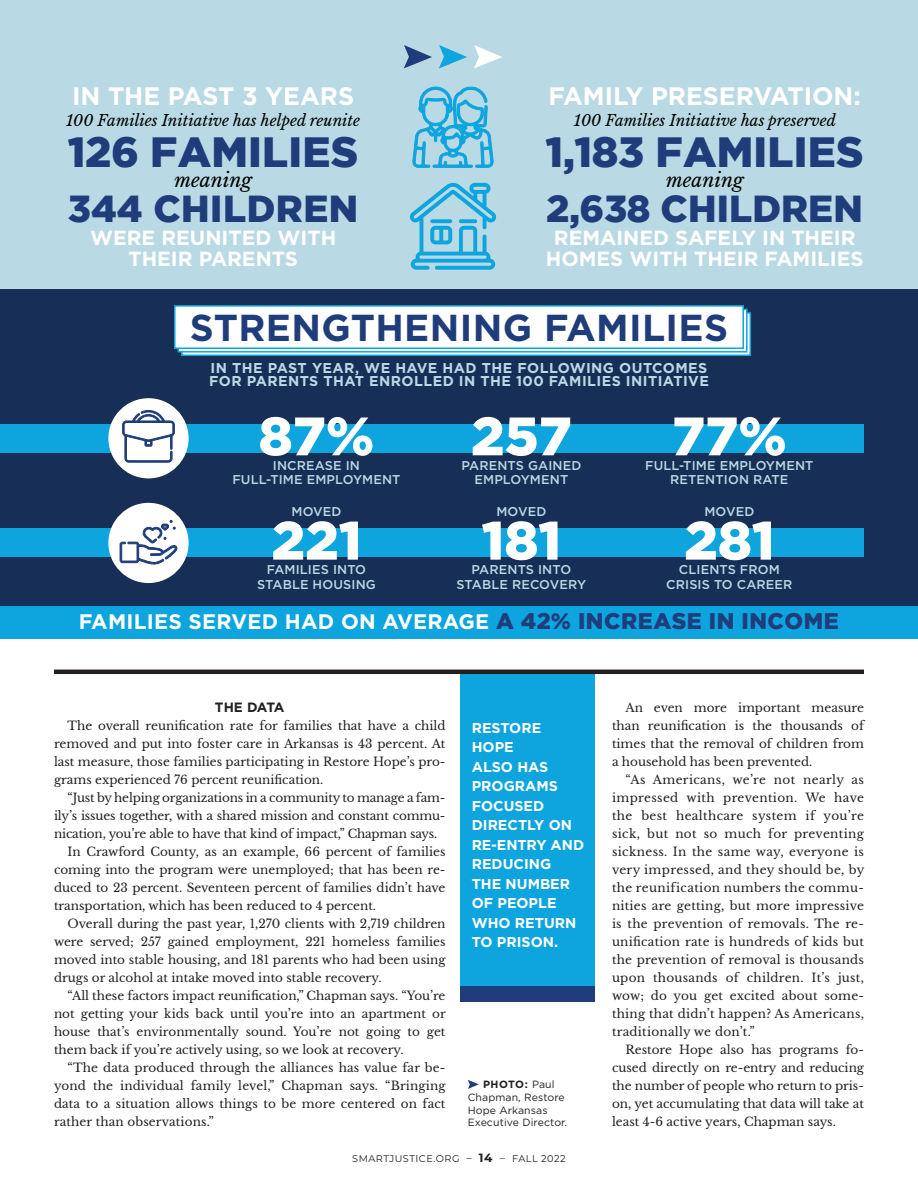
<style>
.page{position:relative;width:918px;height:1188px;background:#fff}
.page>*{position:absolute;margin:0;border:0;box-sizing:border-box;transform-origin:0 0}
.t1{font:900 54px/104.4px "Gotham";color:#fff}
.t2{font:900 42.15px "Gotham";letter-spacing:.005em;color:#1f3d7b}
.t3{font:900 37.5px "Gotham";letter-spacing:.005em;color:#1f3d7b}
.t4{font:700 37.5px "Gotham";letter-spacing:.01em;color:#1f3d7b}
.t5{font:700 25.2px "Gotham";color:#fff}
.t6{font:700 21px "Gotham";letter-spacing:.01em;color:#fff}
.t7{font:700 20.4px/21px "Gotham";color:#fff;text-align:center}
.t8{font:italic 19.2px "Libre Baskerville";color:#000}
.t9{font:italic 15.3px "Libre Baskerville";color:#000}
.t10{font:700 14.25px/19.5px "Gotham";color:#fff}
.t11{font:700 14.25px/13.5px "Gotham";letter-spacing:.03em;color:#b9dae5}
.t12{font:700 13.5px "Gotham";letter-spacing:-.05em;color:#231f20}
.t13{font:500 12.75px/14.5px "Gotham";letter-spacing:.01em;color:#b9dae5;text-align:center}
.t14{font:12px/18px "Libre Baskerville";color:#231f20;text-align:justify}
.t15{font:10.5px/12.8px "Gotham";letter-spacing:.01em;color:#231f20}
.t16{font:9.75px "Montserrat";letter-spacing:.05em;color:#231f20}
.s1{font-weight:900;font-size:22.5px;color:#1f3d7b}
.s2{font-weight:700}
.s3{font-size:10.5px}
.s4{font-weight:700;font-size:12px}
</style>
<div class="page">
<div style="left:0;top:0;width:918px;height:632px;background:#b9dae5"></div>
<div style="left:0;top:289px;width:918px;height:317px;background:#172e56"></div>
<div style="left:0;top:424px;width:864px;height:28px;background:#0ea5df"></div>
<div style="left:0;top:529px;width:864px;height:28px;background:#0ea5df"></div>
<div style="left:461px;top:672px;width:134px;height:322px;background:#0ea5df"></div>
<div style="left:461px;top:986px;width:134px;height:16px;background:#1f3d7b"></div>
<svg style="left:404px;top:45px;width:28px;height:23px"></svg>
<svg style="left:439px;top:45px;width:28px;height:23px"></svg>
<svg style="left:474px;top:45px;width:28px;height:23px"></svg>
<svg style="left:468px;top:1080px;width:11px;height:9px"></svg>
<hr style="left:54px;top:670px;width:810px;height:4px;background:#231f20">
<svg style="left:409px;top:182px;width:88px;height:88px"></svg>
<svg style="left:430px;top:219px;width:22px;height:4px"></svg>
<svg style="left:459px;top:219px;width:18px;height:4px"></svg>
<svg style="left:181px;top:312px;width:570px;height:44px;background:#8ad3ef"></svg>
<div style="left:178px;top:309px;width:570px;height:44px;background:#fff;border:2px solid #0ea5df"></div>
<div style="left:174px;top:305px;width:570px;height:44px;background:#fff;border:2px solid #0ea5df"></div>
<svg style="left:412px;top:86px;width:82px;height:82px"></svg>
<div style="left:108px;top:398px;width:81px;height:80px;background:#fff;border-radius:50%"></div>
<svg style="left:122px;top:410px;width:53px;height:53px"></svg>
<div style="left:108px;top:503px;width:81px;height:80px;background:#fff;border-radius:50%"></div>
<svg style="left:119px;top:520px;width:59px;height:45px"></svg>
<div style="left:0;top:606px;width:918px;height:32px;background:#0ea5df"></div>
<h3 class="t5" style="left:72px;top:81px;width:284px">IN THE PAST 3 YEARS</h3>
<h3 class="t5" style="left:549px;top:81px;width:314px">FAMILY PRESERVATION:</h3>
<p class="t9" style="left:66px;top:111px;width:296px">100 Families Initiative has helped reunite</p>
<p class="t9" style="left:574px;top:111px;width:264px">100 Families Initiative has preserved</p>
<h2 class="t2" style="left:68px;top:128px;width:292px">126 FAMILIES</h2>
<h2 class="t2" style="left:546px;top:128px;width:319px">1,183 FAMILIES</h2>
<h3 class="t3" style="left:68px;top:187px;width:292px">344 CHILDREN</h3>
<h3 class="t3" style="left:546px;top:187px;width:318px">2,638 CHILDREN</h3>
<h3 class="t7" style="left:90px;top:227px;width:248px">WERE REUNITED WITH<br>THEIR PARENTS</h3>
<h3 class="t7" style="left:546px;top:227px;width:319px">REMAINED SAFELY IN THEIR<br>HOMES WITH THEIR FAMILIES</h3>
<h3 class="t8" style="left:174px;top:168px;width:79px">meaning</h3>
<h3 class="t8" style="left:666px;top:168px;width:79px">meaning</h3>
<h3 class="t4" style="left:190px;top:306px;width:540px">STRENGTHENING FAMILIES</h3>
<p class="t11" style="left:209px;top:361px;width:501px">IN THE PAST YEAR, WE HAVE HAD THE FOLLOWING OUTCOMES<br>FOR PARENTS THAT ENROLLED IN THE 100 FAMILIES INITIATIVE</p>
<h1 class="t1" style="left:259px;top:383px;width:117px">87%<br>221</h1>
<h1 class="t1" style="left:471px;top:383px;width:102px">257</h1>
<h1 class="t1" style="left:672px;top:383px;width:116px">77%</h1>
<p class="t13" style="left:232px;top:458px;width:170px">INCREASE IN<br>FULL-TIME EMPLOYMENT</p>
<p class="t13" style="left:461px;top:458px;width:121px">PARENTS GAINED<br>EMPLOYMENT</p>
<p class="t13" style="left:645px;top:458px;width:170px">FULL-TIME EMPLOYMENT<br>RETENTION RATE</p>
<p class="t13" style="left:292px;top:504px;width:51px">MOVED</p>
<p class="t13" style="left:496px;top:504px;width:51px">MOVED</p>
<p class="t13" style="left:704px;top:504px;width:51px">MOVED</p>
<h1 class="t1" style="left:482px;top:487px;width:81px">181</h1>
<h1 class="t1" style="left:684px;top:487px;width:92px">281</h1>
<p class="t13" style="left:257px;top:562px;width:120px">FAMILIES INTO<br>STABLE HOUSING</p>
<p class="t13" style="left:457px;top:562px;width:131px">PARENTS INTO<br>STABLE RECOVERY</p>
<p class="t13" style="left:666px;top:562px;width:128px">CLIENTS FROM<br>CRISIS TO CAREER</p>
<h3 class="t6" style="left:79px;top:609px;width:761px">FAMILIES SERVED HAD ON AVERAGE <span class="s1">A 42% INCREASE IN INCOME</span></h3>
<p class="t12" style="left:215px;top:700px;width:71px">THE DATA</p>
<p class="t14" style="left:54px;top:717px;width:393px;text-indent:14px">The overall reunification rate for families that have a child removed and put into foster care in Arkansas is 43 percent. At last measure, those families participating in Restore Hope’s pro&shy;grams experienced 76 percent reunification.</p>
<p class="t14" style="left:68px;top:789px;width:379px">“Just by helping organizations in a community to manage a fam-</p>
<p class="t14" style="left:54px;top:807px;width:393px">ily’s issues together, with a shared mission and constant commu-</p>
<p class="t14" style="left:54px;top:825px;width:385px">nication, you’re able to have that kind of impact,” Chapman says.</p>
<p class="t14" style="left:68px;top:843px;width:380px">In Crawford County, as an example, 66 percent of families</p>
<p class="t14" style="left:54px;top:861px;width:393px">coming into the program were unemployed; that has been re-</p>
<p class="t14" style="left:54px;top:879px;width:393px">duced to 23 percent. Seventeen percent of families didn’t have</p>
<p class="t14" style="left:54px;top:897px;width:324px">transportation, which has been reduced to 4 percent.</p>
<p class="t14" style="left:68px;top:915px;width:380px">Overall during the past year, 1,270 clients with 2,719 children</p>
<p class="t14" style="left:54px;top:933px;width:393px">were served; 257 gained employment, 221 homeless families</p>
<p class="t14" style="left:54px;top:951px;width:393px">moved into stable housing, and 181 parents who had been using</p>
<p class="t14" style="left:54px;top:969px;width:329px">drugs or alcohol at intake moved into stable recovery.</p>
<p class="t14" style="left:68px;top:987px;width:380px">“All these factors impact reunification,” Chapman says. “You’re</p>
<p class="t14" style="left:54px;top:1005px;width:393px">not getting your kids back until you’re into an apartment or</p>
<p class="t14" style="left:54px;top:1023px;width:393px">house that’s environmentally sound. You’re not going to get</p>
<p class="t14" style="left:54px;top:1041px;width:351px">them back if you’re actively using, so we look at recovery.</p>
<p class="t14" style="left:68px;top:1059px;width:379px">“The data produced through the alliances has value far be-</p>
<p class="t14" style="left:54px;top:1077px;width:393px">yond the individual family level,” Chapman says. “Bringing</p>
<p class="t14" style="left:54px;top:1095px;width:393px">data to a situation allows things to be more centered on fact</p>
<p class="t14" style="left:54px;top:1113px;width:161px">rather than observations.”</p>
<p class="t10" style="left:472px;top:718px;width:114px">RESTORE<br>HOPE<br>ALSO HAS<br>PROGRAMS<br>FOCUSED<br>DIRECTLY ON<br>RE-ENTRY AND<br>REDUCING<br>THE NUMBER<br>OF PEOPLE<br>WHO RETURN<br>TO PRISON.</p>
<p class="t15" style="left:468px;top:1078px;width:101px;text-indent:15px"><span class="s2">PHOTO:</span> Paul<br>Chapman, Restore<br>Hope Arkansas<br>Executive Director.</p>
<p class="t16" style="left:352px;top:1152px;width:215px">SMARTJUSTICE.ORG <span class="s3">–</span> <span class="s4">14</span> <span class="s3">–</span> FALL 2022</p>
<p class="t14" style="left:612px;top:699px;width:254px;text-indent:14px">An even more important measure than reunification is the thousands of times that the removal of children from a household has been prevented.</p>
<p class="t14" style="left:612px;top:771px;width:254px;text-indent:14px">“As Americans, we’re not nearly as impressed with prevention. We have the best healthcare system if you’re sick, but not so much for preventing sickness. In the same way, everyone is very impressed, and they should be, by the reunification numbers the commu&shy;nities are getting, but more impressive is the prevention of removals. The re&shy;unification rate is hundreds of kids but the prevention of removal is thousands upon thousands of children. It’s just, wow; do you get excited about some&shy;thing that didn’t happen? As Americans, traditionally we don’t.”</p>
<p class="t14" style="left:612px;top:1041px;width:254px;text-indent:14px">Restore Hope also has programs fo&shy;cused directly on re-entry and reducing the number of people who return to pris&shy;on, yet accumulating that data will take at least 4-6 active years, Chapman says.</p>
</div>
